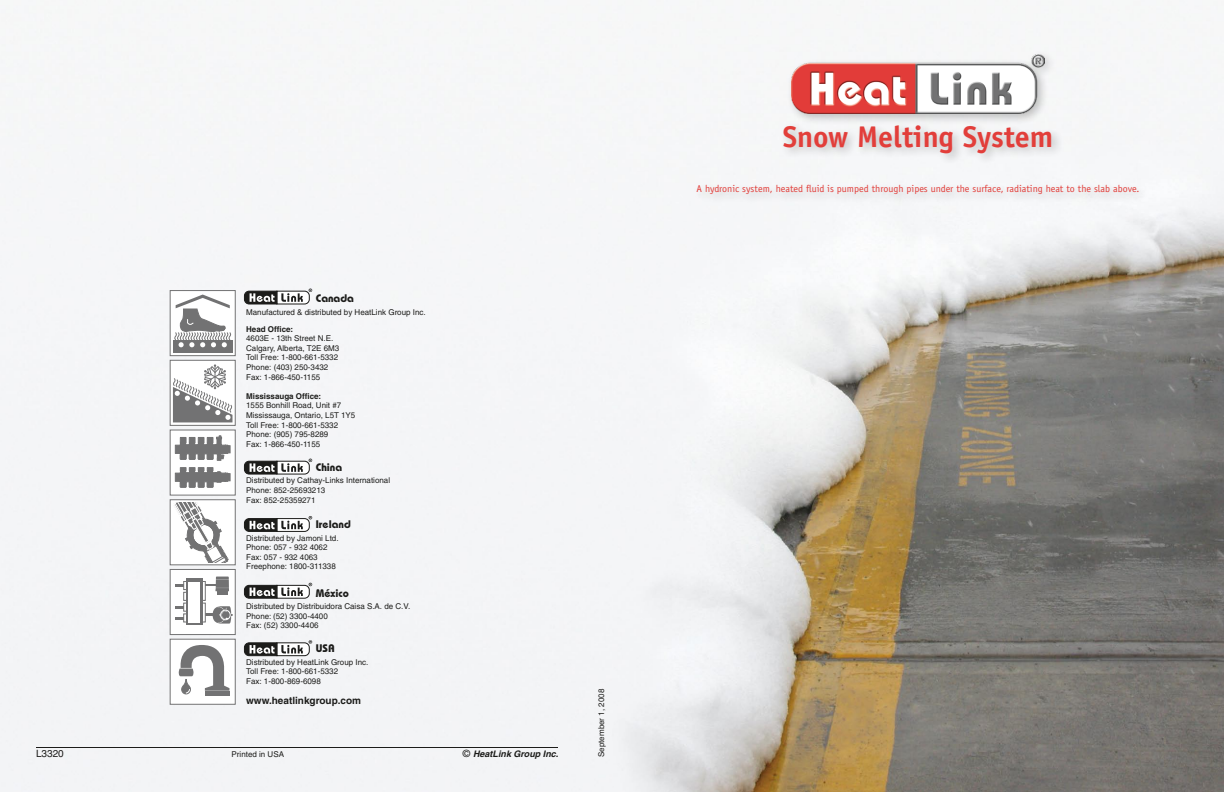
<style>
.page{position:relative;width:1224px;height:792px;background:#fff}
.page>*{position:absolute;margin:0;border:0;box-sizing:border-box;transform-origin:0 0}
.t1{font:700 30px "Officina Sans";color:#e23e3a}
.t2{font:700 11px "Bauhaus";color:#1c1c1a}
.t3{font:10px "Officina Sans";color:#e23e3a}
.t4{font:700 10px "Helvetica";color:#1c1c1a}
.t5{font:10px "Helvetica";color:#1c1c1a}
.t6{font:italic 700 9px "Helvetica";color:#1c1c1a}
.t7{font:8px/9.6px "Helvetica";color:#1c1c1a}
.t8{font:700 8px "Helvetica";color:#1c1c1a}
.s1{font-weight:400;font-style:normal;font-size:10px}
</style>
<div class="page">
<img style="left:0;top:0;width:1224px;height:792px">
<div style="left:787px;top:49px;width:269px;height:76px;background:#1c1c1a;opacity:.25"></div>
<img style="left:791px;top:54px;width:254px;height:59px">
<hr style="left:36px;top:747px;width:522px;height:1px;background:#1c1c1a">
<div style="left:170px;top:639px;width:65px;height:65px;background:#fff"></div>
<div style="left:170px;top:639px;width:66px;height:66px;border:1px solid #727273"></div>
<div style="left:205px;top:691px;width:24px;height:5px;background:#727273"></div>
<svg style="left:178px;top:645px;width:51px;height:49px"></svg>
<div style="left:170px;top:500px;width:65px;height:65px;background:#fff"></div>
<div style="left:170px;top:499px;width:66px;height:66px;border:1px solid #727273"></div>
<svg style="left:175px;top:503px;width:53px;height:59px"></svg>
<div style="left:170px;top:430px;width:65px;height:65px;background:#fff"></div>
<div style="left:170px;top:430px;width:66px;height:65px;border:1px solid #727273"></div>
<svg style="left:175px;top:468px;width:55px;height:19px"></svg>
<svg style="left:175px;top:436px;width:55px;height:24px"></svg>
<svg style="left:172px;top:362px;width:62px;height:62px"></svg>
<div style="left:170px;top:360px;width:66px;height:66px;border:1px solid #727273"></div>
<svg style="left:172px;top:364px;width:60px;height:58px"></svg>
<div style="left:170px;top:569px;width:65px;height:66px;background:#fff"></div>
<div style="left:170px;top:569px;width:66px;height:66px;border:1px solid #727273"></div>
<svg style="left:205px;top:577px;width:24px;height:18px"></svg>
<svg style="left:203px;top:603px;width:2px;height:19px"></svg>
<svg style="left:186px;top:579px;width:17px;height:46px"></svg>
<svg style="left:176px;top:581px;width:11px;height:41px"></svg>
<div style="left:189px;top:582px;width:11px;height:40px;background:#fff"></div>
<svg style="left:205px;top:606px;width:28px;height:18px"></svg>
<div style="left:170px;top:291px;width:65px;height:65px;background:#fff"></div>
<div style="left:170px;top:290px;width:66px;height:66px;border:1px solid #727273"></div>
<div style="left:173px;top:340px;width:59px;height:13px;background:#727273"></div>
<svg style="left:174px;top:295px;width:57px;height:52px"></svg>
<svg style="left:244px;top:289px;width:68px;height:16px"></svg>
<svg style="left:244px;top:459px;width:68px;height:16px"></svg>
<svg style="left:244px;top:516px;width:68px;height:16px"></svg>
<svg style="left:244px;top:583px;width:68px;height:16px"></svg>
<svg style="left:244px;top:640px;width:68px;height:16px"></svg>
<div style="left:778px;top:120px;width:284px;height:44px;background:#1c1c1a;opacity:.25"></div>
<div style="left:692px;top:180px;width:456px;height:25px;background:#f2f3f5"></div>
<h2 class="t2" style="left:316px;top:292px;width:39px">Canada</h2>
<p class="t7" style="left:246px;top:307px;width:181px">Manufactured &amp; distributed by HeatLink Group Inc.</p>
<p class="t8" style="left:246px;top:324px;width:49px">Head Office:</p>
<p class="t7" style="left:246px;top:334px;width:95px">4603E - 13th Street N.E.<br>Calgary, Alberta, T2E 6M3<br>Toll Free: 1-800-661-5332<br>Phone: (403) 250-3432<br>Fax: 1-866-450-1155</p>
<p class="t8" style="left:246px;top:391px;width:77px">Mississauga Office:</p>
<p class="t7" style="left:246px;top:401px;width:111px">1555 Bonhill Road, Unit #7<br>Mississauga, Ontario, L5T 1Y5<br>Toll Free: 1-800-661-5332<br>Phone: (905) 795-8289<br>Fax: 1-866-450-1155</p>
<h2 class="t2" style="left:316px;top:460px;width:28px">China</h2>
<p class="t7" style="left:246px;top:476px;width:146px">Distributed by Cathay-Links International<br>Phone: 852-25693213<br>Fax: 852-25359271</p>
<h2 class="t2" style="left:316px;top:517px;width:36px">Ireland</h2>
<p class="t7" style="left:246px;top:533px;width:94px">Distributed by Jamoni Ltd.<br>Phone: 057 - 932 4062<br>Fax: 057 - 932 4063<br>Freephone: 1800-311338</p>
<h2 class="t2" style="left:316px;top:586px;width:35px">México</h2>
<p class="t7" style="left:246px;top:602px;width:166px">Distributed by Distribuidora Caisa S.A. de C.V.<br>Phone: (52) 3300-4400<br>Fax: (52) 3300-4406</p>
<h2 class="t2" style="left:316px;top:642px;width:20px">USA</h2>
<p class="t7" style="left:246px;top:657px;width:124px">Distributed by HeatLink Group Inc.<br>Toll Free: 1-800-661-5332<br>Fax: 1-800-869-6098</p>
<p class="t4" style="left:246px;top:695px;width:116px">www.heatlinkgroup.com</p>
<p class="t5" style="left:36px;top:748px;width:29px">L3320</p>
<p class="t7" style="left:232px;top:749px;width:54px">Printed in USA</p>
<p class="t6" style="left:463px;top:748px;width:97px"><span class="s1">©</span> HeatLink Group Inc.</p>
<p class="t7" style="left:596px;top:757px;width:70px;rotate:-90deg">September 1, 2008</p>
<h1 class="t1" style="left:783px;top:118px;width:272px">Snow Melting System</h1>
<p class="t3" style="left:697px;top:183px;width:444px">A hydronic system, heated fluid is pumped through pipes under the surface, radiating heat to the slab above.</p>
</div>
